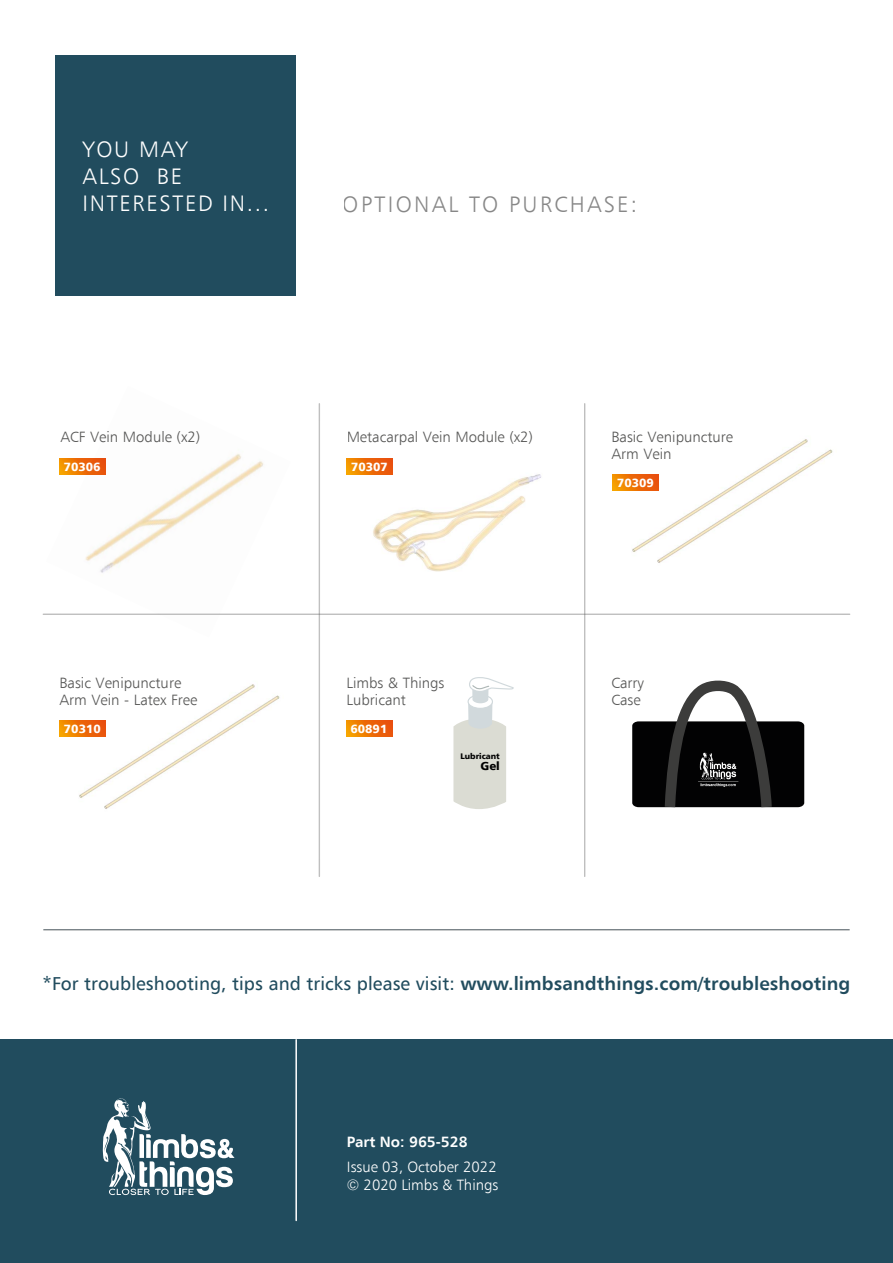
<style>
.page{position:relative;width:893px;height:1263px;background:#fff}
.page>*{position:absolute;margin:0;border:0;box-sizing:border-box;transform-origin:0 0}
.t1{font:300 22.5px/27px "Humanist 777 BT";letter-spacing:.075em;color:#fff}
.t2{font:300 22.5px "Humanist 777 BT";letter-spacing:.1em;color:#878787}
.t3{font:18.75px "Humanist 777 BT";letter-spacing:.005em;color:#214c5e}
.t4{font:300 15px/16.5px "Humanist 777 BT";color:#575756}
.t5{font:300 15px/18px "Humanist 777 BT";color:#fff}
.t6{font:700 15px "Humanist 777 BT";color:#fff}
.t7{font:900 12px "Humanist 777 BT";color:#fff}
.t8{font:900 11.55px "Humanist 777 BT";color:#000}
.t9{font:900 8.1px "Humanist 777 BT";color:#000}
.s1{font-weight:700}
</style>
<div class="page">
<div style="left:0;top:1040px;width:893px;height:223px;background:#214c5e"></div>
<svg style="left:103px;top:1098px;width:132px;height:97px"></svg>
<hr style="left:295px;top:1040px;width:2px;height:180px;background:#fff">
<div style="left:305px;top:392px;width:27px;height:485px;background:#000;opacity:.5"></div>
<div style="left:32px;top:601px;width:820px;height:27px;background:#000;opacity:.5"></div>
<div style="left:33px;top:917px;width:817px;height:28px;background:#000;opacity:.5"></div>
<div style="left:570px;top:392px;width:27px;height:485px;background:#000;opacity:.5"></div>
<div style="left:347px;top:459px;width:45px;height:16px;background:linear-gradient(to right,#f28d00,#e74710)"></div>
<img style="left:616px;top:439px;width:217px;height:124px">
<img style="left:63px;top:671px;width:249px;height:150px">
<svg style="left:613px;top:475px;width:45px;height:15px"></svg>
<svg style="left:59px;top:720px;width:46px;height:16px"></svg>
<svg style="left:347px;top:720px;width:45px;height:16px"></svg>
<img style="left:46px;top:453px;width:245px;height:175px">
<img style="left:347px;top:463px;width:194px;height:109px">
<svg style="left:453px;top:677px;width:61px;height:132px"></svg>
<svg style="left:632px;top:680px;width:172px;height:128px"></svg>
<div style="left:55px;top:55px;width:241px;height:241px;background:#214c5e"></div>
<h1 class="t1" style="left:83px;top:135px;width:188px">YOU MAY<br>ALSO BE<br>INTERESTED IN...</h1>
<h1 class="t2" style="left:343px;top:190px;width:296px">OPTIONAL TO PURCHASE:</h1>
<p class="t4" style="left:60px;top:429px;width:141px">ACF Vein Module (x2)</p>
<p class="t4" style="left:347px;top:429px;width:188px">Metacarpal Vein Module (x2)</p>
<p class="t7" style="left:64px;top:459px;width:38px">70306</p>
<p class="t7" style="left:351px;top:459px;width:38px">70307</p>
<p class="t4" style="left:59px;top:674px;width:139px">Basic Venipuncture<br>Arm Vein - Latex Free</p>
<p class="t4" style="left:347px;top:674px;width:99px">Limbs &amp; Things<br>Lubricant</p>
<p class="t7" style="left:64px;top:721px;width:38px">70310</p>
<p class="t7" style="left:350px;top:721px;width:38px">60891</p>
<p class="t9" style="left:460px;top:751px;width:41px">Lubricant</p>
<p class="t8" style="left:481px;top:758px;width:21px">Gel</p>
<p class="t4" style="left:611px;top:429px;width:123px">Basic Venipuncture<br>Arm Vein</p>
<p class="t7" style="left:617px;top:475px;width:38px">70309</p>
<p class="t4" style="left:611px;top:674px;width:34px">Carry<br>Case</p>
<p class="t3" style="left:43px;top:972px;width:809px">*For troubleshooting, tips and tricks please visit: <span class="s1">www.limbsandthings.com/troubleshooting</span></p>
<p class="t6" style="left:347px;top:1132px;width:122px">Part No: 965-528</p>
<p class="t5" style="left:347px;top:1158px;width:153px">Issue 03, October 2022 © 2020 Limbs &amp; Things</p>
</div>
